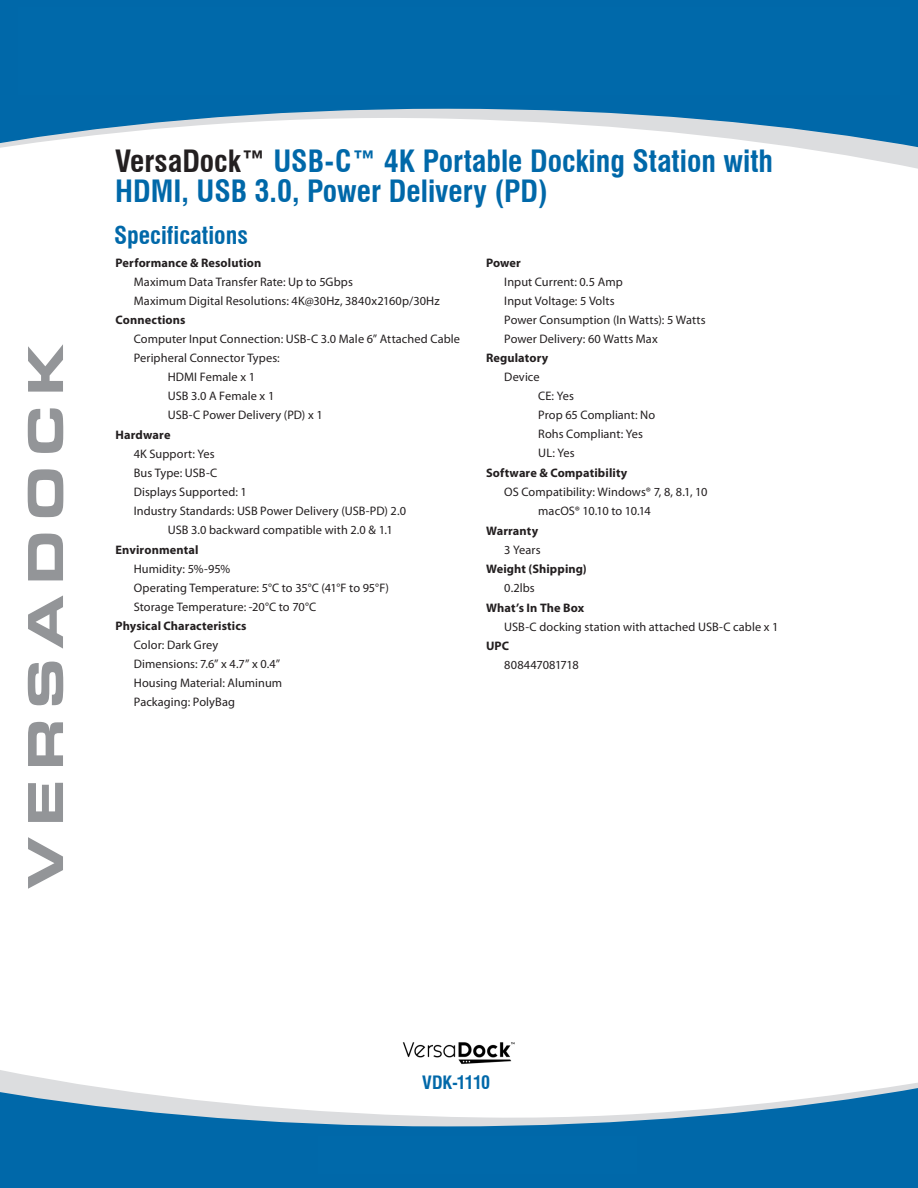
<style>
.page{position:relative;width:918px;height:1188px;background:#fff}
.page>*{position:absolute;margin:0;border:0;box-sizing:border-box;transform-origin:0 0}
.t1{font:52.5px "Eurostile T Blac Exte";letter-spacing:.17em;color:#939598}
.t2{font:700 condensed 30px/30px "Swiss 721 BT";color:#0068a9}
.t3{font:700 condensed 24px "Swiss 721 BT";color:#0068a9}
.t4{font:700 condensed 18px "Swiss 721 BT";letter-spacing:-.045em;color:#0068a9}
.t5{font:12.3px/19px "Myriad Pro";letter-spacing:.005em;color:#231f20}
.t6{font:700 12.3px "Myriad Pro";letter-spacing:.01em;color:#231f20}
.t7{font:12.3px "Myriad Pro";letter-spacing:-.02em;color:#231f20}
.s1{color:#231f20}
</style>
<div class="page">
<svg style="left:0;top:1070px;width:918px;height:14px"></svg>
<svg style="left:827px;top:152px;width:91px;height:17px"></svg>
<svg style="left:0;top:0;width:918px;height:152px"></svg>
<svg style="left:0;top:1084px;width:918px;height:104px;fill:#0068a9"></svg>
<img style="left:402px;top:1042px;width:113px;height:23px">
<div style="left:19px;top:7px;width:880px;height:87px;background:#0069aa"></div>
<div style="left:319px;top:1137px;width:317px;height:37px;background:#0069aa"></div>
<h1 class="t1" style="left:15px;top:889px;width:547px;rotate:-90deg">VERSADOCK</h1>
<h2 class="t2" style="left:115px;top:147px;width:659px"><span class="s1">VersaDock™</span> USB-C™ 4K Portable Docking Station with<br>HDMI, USB 3.0, Power Delivery (PD)</h2>
<h3 class="t3" style="left:114px;top:221px;width:135px">Specifications</h3>
<p class="t6" style="left:116px;top:255px;width:147px">Performance &amp; Resolution</p>
<p class="t5" style="left:134px;top:272px;width:307px">Maximum Data Transfer Rate: Up to 5Gbps<br>Maximum Digital Resolutions: 4K@30Hz, 3840x2160p/30Hz</p>
<p class="t6" style="left:116px;top:312px;width:72px">Connections</p>
<p class="t5" style="left:134px;top:330px;width:328px">Computer Input Connection: USB-C 3.0 Male 6” Attached Cable</p>
<p class="t5" style="left:134px;top:349px;width:147px">Peripheral Connector Types:</p>
<p class="t5" style="left:168px;top:368px;width:89px">HDMI Female x 1</p>
<p class="t5" style="left:168px;top:387px;width:108px">USB 3.0 A Female x 1</p>
<p class="t5" style="left:168px;top:406px;width:156px">USB-C Power Delivery (PD) x 1</p>
<p class="t6" style="left:116px;top:427px;width:57px">Hardware</p>
<p class="t5" style="left:134px;top:444px;width:82px">4K Support: Yes</p>
<p class="t5" style="left:134px;top:463px;width:85px">Bus Type: USB-C</p>
<p class="t5" style="left:134px;top:482px;width:115px">Displays Supported: 1</p>
<p class="t5" style="left:134px;top:501px;width:274px">Industry Standards: USB Power Delivery (USB-PD) 2.0</p>
<p class="t5" style="left:168px;top:520px;width:226px">USB 3.0 backward compatible with 2.0 &amp; 1.1</p>
<p class="t6" style="left:116px;top:541px;width:85px">Environmental</p>
<p class="t5" style="left:134px;top:559px;width:257px">Humidity: 5%-95%<br>Operating Temperature: 5°C to 35°C (41°F to 95°F)<br>Storage Temperature: -20°C to 70°C</p>
<p class="t6" style="left:116px;top:618px;width:133px">Physical Characteristics</p>
<p class="t5" style="left:134px;top:635px;width:150px">Color: Dark Grey<br>Dimensions: 7.6” x 4.7” x 0.4”<br>Housing Material: Aluminum<br>Packaging: PolyBag</p>
<p class="t6" style="left:486px;top:255px;width:37px">Power</p>
<p class="t5" style="left:504px;top:272px;width:203px">Input Current: 0.5 Amp<br>Input Voltage: 5 Volts<br>Power Consumption (In Watts): 5 Watts<br>Power Delivery: 60 Watts Max</p>
<p class="t6" style="left:486px;top:350px;width:64px">Regulatory</p>
<p class="t5" style="left:538px;top:368px;width:118px;text-indent:-34px">Device<br>CE: Yes<br>Prop 65 Compliant: No<br>Rohs Compliant: Yes<br>UL: Yes</p>
<p class="t6" style="left:486px;top:465px;width:143px">Software &amp; Compatibility</p>
<p class="t5" style="left:538px;top:482px;width:171px;text-indent:-34px">OS Compatibility: Windows® 7, 8, 8.1, 10 macOS® 10.10 to 10.14</p>
<p class="t6" style="left:486px;top:522px;width:54px">Warranty</p>
<p class="t5" style="left:504px;top:540px;width:38px">3 Years</p>
<p class="t6" style="left:486px;top:561px;width:102px">Weight (Shipping)</p>
<p class="t5" style="left:504px;top:578px;width:32px">0.2lbs</p>
<p class="t6" style="left:486px;top:600px;width:100px">What’s In The Box</p>
<p class="t5" style="left:504px;top:617px;width:276px">USB-C docking station with attached USB-C cable x 1</p>
<p class="t6" style="left:486px;top:638px;width:25px">UPC</p>
<p class="t7" style="left:504px;top:658px;width:76px">808447081718</p>
<h3 class="t4" style="left:422px;top:1071px;width:70px">VDK-1110</h3>
</div>
